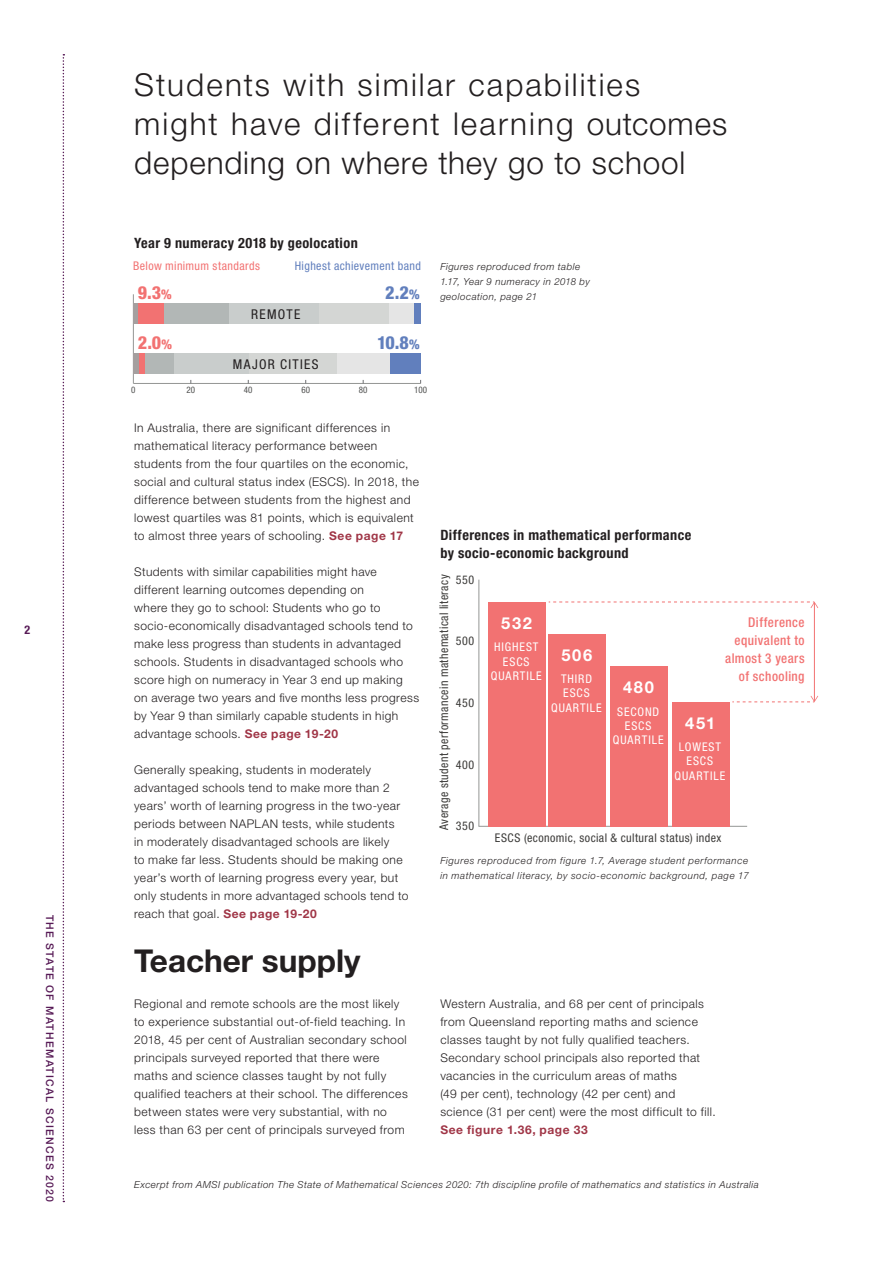
<style>
.page{position:relative;width:893px;height:1263px;background:#fff}
.page>*{position:absolute;margin:0;border:0;box-sizing:border-box;transform-origin:0 0}
.Body{font:300 31.5px/39px "Helvetica Neue LT Pro";letter-spacing:.06em;color:#231f20}
.t1{font:700 31.5px "Helvetica Neue LT Pro";color:#231f20}
.t2{font:800 condensed 18px "Helvetica Neue LT Pro";color:#617fbd}
.t3{font:800 condensed 18px "Helvetica Neue LT Pro";color:#f27272}
.t4{font:700 16.5px "Helvetica Neue LT Pro";letter-spacing:.1em;color:#fff}
.Body-2{font:700 condensed 14.25px/18px "Helvetica Neue LT Pro";letter-spacing:.03em;color:#231f20}
.t5{font:500 condensed 13.5px/18px "Helvetica Neue LT Pro";letter-spacing:.035em;color:#f27272;text-align:right}
.t6{font:condensed 13.5px "Helvetica Neue LT Pro";letter-spacing:.095em;color:#231f20}
.Body-3{font:300 12px/18px "Helvetica Neue LT Pro";letter-spacing:.035em;color:#231f20}
.t7{font:condensed 12px "Helvetica Neue LT Pro";letter-spacing:.035em;color:#3c3b39}
.t8{font:condensed 12px/14.4px "Helvetica Neue LT Pro";letter-spacing:.08em;color:#fff;text-align:center}
.t9{font:condensed 12px "Helvetica Neue LT Pro";letter-spacing:.03em;color:#617fbd}
.t10{font:condensed 12px "Helvetica Neue LT Pro";letter-spacing:.03em;color:#f27272}
.t11{font:700 condensed 12px "Helvetica Neue LT Pro";color:#571a56}
.t12{font:500 10.5px "Helvetica Neue LT Pro";letter-spacing:.13em;color:#571a56}
.source{font:italic 300 9.75px/15px "Helvetica Neue LT Pro";letter-spacing:.055em;color:#231f20}
.t13{font:condensed 9px "Helvetica Neue LT Pro";color:#525352}
.s1{font-size:13.5px}
.s2{font-weight:700;color:#a03647}
</style>
<div class="page">
<hr style="left:133px;top:383px;width:288px;height:1px;background:#949694">
<hr style="left:133px;top:294px;width:1px;height:89px;background:#949694">
<div style="left:414px;top:304px;width:7px;height:20px;background:#617fbd"></div>
<div style="left:390px;top:354px;width:31px;height:20px;background:#617fbd"></div>
<div style="left:388px;top:304px;width:26px;height:20px;background:#e5e5e5"></div>
<div style="left:336px;top:354px;width:54px;height:20px;background:#e5e5e5"></div>
<div style="left:319px;top:304px;width:69px;height:20px;background:#d4d6d4"></div>
<div style="left:249px;top:354px;width:87px;height:20px;background:#d4d6d4"></div>
<div style="left:228px;top:304px;width:91px;height:20px;background:#c9cdcc"></div>
<div style="left:174px;top:354px;width:75px;height:20px;background:#c9cdcc"></div>
<div style="left:164px;top:304px;width:64px;height:20px;background:#b2b7b6"></div>
<div style="left:144px;top:354px;width:30px;height:20px;background:#b2b7b6"></div>
<div style="left:137px;top:304px;width:27px;height:20px;background:#f27272"></div>
<div style="left:139px;top:354px;width:5px;height:20px;background:#f27272"></div>
<hr style="left:133px;top:304px;width:4px;height:20px;background:#a59f9f">
<div style="left:133px;top:354px;width:6px;height:20px;background:#a59f9f"></div>
<hr style="left:478px;top:826px;width:269px;height:1px;background:#949694">
<hr style="left:478px;top:580px;width:1px;height:246px;background:#949694">
<div style="left:672px;top:702px;width:58px;height:124px;background:#f27272"></div>
<div style="left:610px;top:666px;width:58px;height:160px;background:#f27272"></div>
<div style="left:548px;top:634px;width:58px;height:192px;background:#f27272"></div>
<div style="left:488px;top:602px;width:58px;height:224px;background:#f27272"></div>
<hr style="left:814px;top:603px;width:1px;height:98px;background:#f27272">
<svg style="left:732px;top:696px;width:86px;height:6px"></svg>
<svg style="left:549px;top:602px;width:269px;height:6px"></svg>
<svg style="left:63px;top:54px;width:1px;height:1148px"></svg>
<p class="t11" style="left:24px;top:623px;width:7px">2</p>
<p class="t12" style="left:56px;top:915px;width:289px;rotate:90deg">THE STATE OF MATHEMATICAL SCIENCES 2020</p>
<p class="Body" style="left:134px;top:65px;width:594px">Students with similar capabilities might have different learning outcomes depending on where they go to school</p>
<p class="Body-2" style="left:134px;top:234px;width:225px">Year 9 numeracy 2018 by geolocation</p>
<p class="t10" style="left:133px;top:258px;width:128px">Below minimum standards</p>
<p class="t9" style="left:295px;top:258px;width:128px">Highest achievement band</p>
<p class="t3" style="left:138px;top:281px;width:35px">9.3<span class="s1">%</span></p>
<p class="t2" style="left:385px;top:281px;width:36px">2.2<span class="s1">%</span></p>
<p class="t2" style="left:377px;top:331px;width:44px">10.8<span class="s1">%</span></p>
<p class="t6" style="left:251px;top:306px;width:51px">REMOTE</p>
<p class="t3" style="left:138px;top:331px;width:36px">2.0<span class="s1">%</span></p>
<p class="t6" style="left:233px;top:356px;width:87px">MAJOR CITIES</p>
<p class="t13" style="left:131px;top:385px;width:6px">0</p>
<p class="t13" style="left:186px;top:385px;width:10px">20</p>
<p class="t13" style="left:244px;top:385px;width:10px">40</p>
<p class="t13" style="left:301px;top:385px;width:10px">60</p>
<p class="t13" style="left:359px;top:385px;width:10px">80</p>
<p class="t13" style="left:414px;top:385px;width:14px">100</p>
<p class="Body-3" style="left:134px;top:418px;width:286px">In Australia, there are significant differences in mathematical literacy performance between students from the four quartiles on the economic, social and cultural status index (ESCS). In 2018, the difference between students from the highest and lowest quartiles was 81 points, which is equivalent to almost three years of schooling. <span class="s2">See page 17</span></p>
<p class="Body-3" style="left:134px;top:562px;width:286px">Students with similar capabilities might have different learning outcomes depending on<br>where they go to school: Students who go to socio‑economically disadvantaged schools tend to make less progress than students in advantaged schools. Students in disadvantaged schools who score high on numeracy in Year 3 end up making on average two years and five months less progress by Year 9 than similarly capable students in high advantage schools. <span class="s2">See page 19-20</span></p>
<p class="Body-3" style="left:134px;top:760px;width:276px">Generally speaking, students in moderately advantaged schools tend to make more than 2 years’ worth of learning progress in the two-year periods between NAPLAN tests, while students<br>in moderately disadvantaged schools are likely<br>to make far less. Students should be making one year’s worth of learning progress every year, but only students in more advantaged schools tend to reach that goal. <span class="s2">See page 19-20</span></p>
<p class="source" style="left:440px;top:259px;width:151px">Figures reproduced from table<br>1.17, Year 9 numeracy in 2018 by geolocation, page 21</p>
<p class="Body-2" style="left:440px;top:526px;width:252px">Differences in mathematical performance by socio-economic background</p>
<p class="t7" style="left:437px;top:830px;width:257px;rotate:-90deg">Average student performancein mathematical literacy</p>
<p class="source" style="left:440px;top:853px;width:310px">Figures reproduced from figure 1.7, Average student performance in mathematical literacy, by socio-economic background, page 17</p>
<p class="t7" style="left:456px;top:572px;width:20px">550</p>
<p class="t4" style="left:501px;top:613px;width:32px">532</p>
<p class="t8" style="left:491px;top:640px;width:52px">HIGHEST<br>ESCS<br>QUARTILE</p>
<p class="t4" style="left:561px;top:645px;width:32px">506</p>
<p class="t5" style="left:725px;top:613px;width:81px">Difference equivalent to almost 3 years of schooling</p>
<p class="t7" style="left:456px;top:634px;width:20px">500</p>
<p class="t8" style="left:551px;top:671px;width:52px">THIRD<br>ESCS<br>QUARTILE</p>
<p class="t4" style="left:623px;top:677px;width:32px">480</p>
<p class="t7" style="left:456px;top:696px;width:20px">450</p>
<p class="t8" style="left:613px;top:704px;width:52px">SECOND<br>ESCS<br>QUARTILE</p>
<p class="t4" style="left:685px;top:712px;width:31px">451</p>
<p class="t8" style="left:675px;top:739px;width:52px">LOWEST<br>ESCS<br>QUARTILE</p>
<p class="t7" style="left:456px;top:757px;width:20px">400</p>
<p class="t7" style="left:456px;top:819px;width:20px">350</p>
<p class="t7" style="left:495px;top:831px;width:228px">ESCS (economic, social &amp; cultural status) index</p>
<h3 class="t1" style="left:134px;top:941px;width:228px">Teacher supply</h3>
<p class="Body-3" style="left:134px;top:994px;width:275px">Regional and remote schools are the most likely to experience substantial out-of-field teaching. In 2018, 45 per cent of Australian secondary school principals surveyed reported that there were maths and science classes taught by not fully qualified teachers at their school. The differences between states were very substantial, with no less than 63 per cent of principals surveyed from</p>
<p class="Body-3" style="left:440px;top:994px;width:277px">Western Australia, and 68 per cent of principals from Queensland reporting maths and science classes taught by not fully qualified teachers.<br>Secondary school principals also reported that vacancies in the curriculum areas of maths<br>(49 per cent), technology (42 per cent) and science (31 per cent) were the most difficult to fill.<br><span class="s2">See figure 1.36, page 33</span></p>
<p class="source" style="left:134px;top:1177px;width:626px">Excerpt from AMSI publication The State of Mathematical Sciences 2020: 7th discipline profile of mathematics and statistics in Australia</p>
</div>
